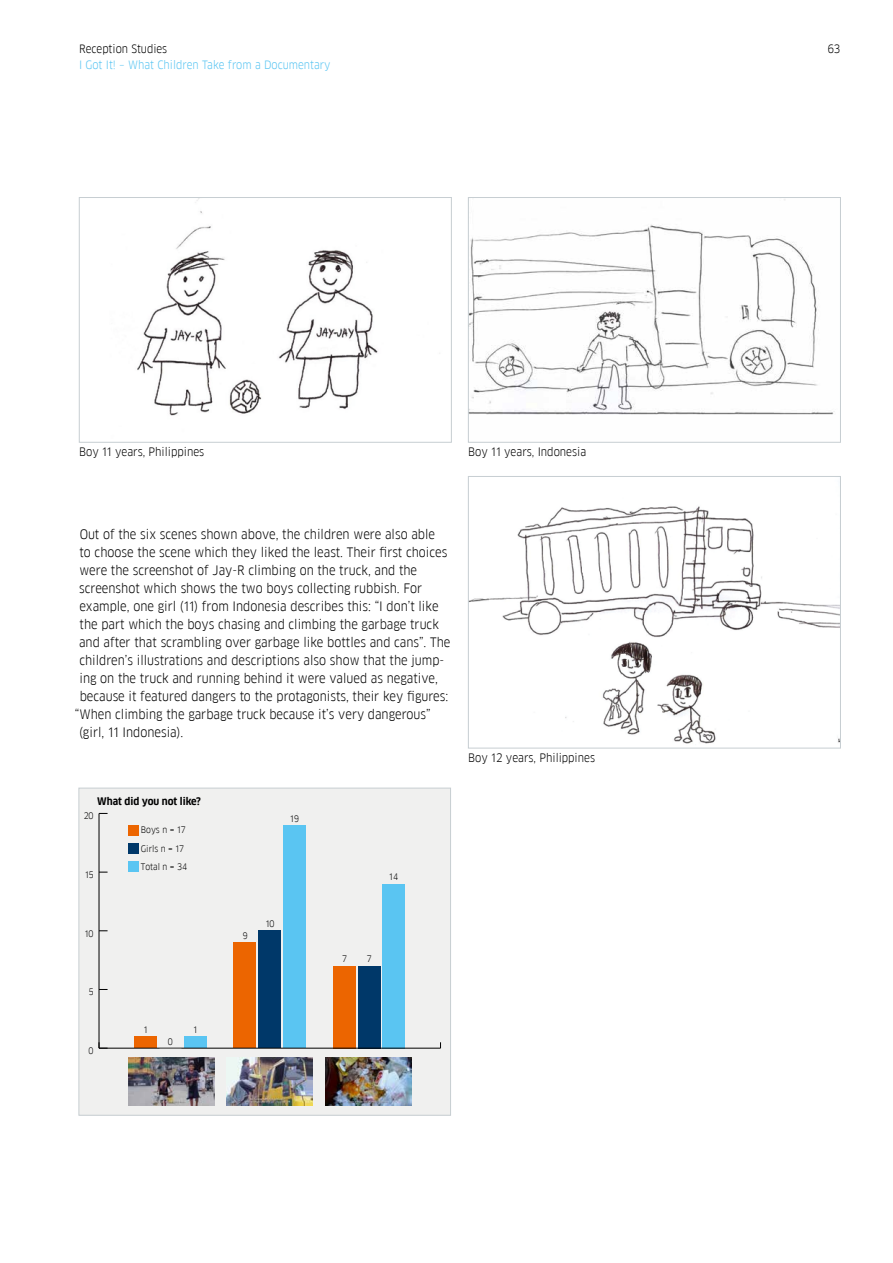
<style>
.page{position:relative;width:893px;height:1263px;background:#fff}
.page>*{position:absolute;margin:0;border:0;box-sizing:border-box;transform-origin:0 0}
.t1{font:12.75px "Goethe FF Clan";color:#000}
.t2{font:11.4px "Goethe FF Clan";color:#000}
.t3{font:11.25px "Goethe FF Clan";color:#5ac5f2}
.t4{font:11.25px "Goethe FF Clan";color:#000}
.t5{font:700 10.2px "Goethe FF Clan";color:#000}
.t6{font:8.7px/18.3px "Goethe FF Clan";color:#000}
</style>
<div class="page">
<div style="left:79px;top:788px;width:372px;height:327px;background:#f0f0ef"></div>
<div style="left:383px;top:884px;width:22px;height:164px;background:#5ac5f2"></div>
<div style="left:358px;top:966px;width:22px;height:82px;background:#003869"></div>
<div style="left:333px;top:966px;width:22px;height:82px;background:#ec6500"></div>
<div style="left:283px;top:825px;width:23px;height:223px;background:#5ac5f2"></div>
<div style="left:259px;top:931px;width:22px;height:117px;background:#003869"></div>
<div style="left:234px;top:942px;width:22px;height:106px;background:#ec6500"></div>
<div style="left:184px;top:1036px;width:22px;height:12px;background:#5ac5f2"></div>
<div style="left:134px;top:1036px;width:23px;height:12px;background:#ec6500"></div>
<hr style="left:99px;top:1048px;width:341px;height:1px;background:#000">
<hr style="left:99px;top:813px;width:1px;height:235px;background:#000">
<svg style="left:99px;top:1042px;width:9px;height:7px"></svg>
<div style="left:128px;top:825px;width:10px;height:10px;background:#ec6500"></div>
<div style="left:128px;top:861px;width:10px;height:11px;background:#5ac5f2"></div>
<div style="left:128px;top:843px;width:10px;height:11px;background:#003869"></div>
<img style="left:128px;top:1057px;width:86px;height:49px">
<img style="left:227px;top:1057px;width:86px;height:49px">
<img style="left:325px;top:1057px;width:86px;height:49px">
<div style="left:79px;top:788px;width:372px;height:327px;border:1px solid #c7ced2"></div>
<img style="left:137px;top:199px;width:241px;height:217px">
<div style="left:79px;top:197px;width:373px;height:245px;border:1px solid #c7ced2"></div>
<img style="left:470px;top:506px;width:369px;height:238px">
<div style="left:468px;top:476px;width:373px;height:272px;border:1px solid #c7ced2"></div>
<img style="left:470px;top:199px;width:365px;height:216px">
<div style="left:468px;top:197px;width:373px;height:245px;border:1px solid #c7ced2"></div>
<p class="t4" style="left:79px;top:42px;width:90px">Reception Studies</p>
<p class="t4" style="left:828px;top:42px;width:14px">63</p>
<p class="t3" style="left:79px;top:58px;width:253px">I Got It! – What Children Take from a Documentary</p>
<p class="t2" style="left:79px;top:445px;width:127px">Boy 11 years, Philippines</p>
<p class="t2" style="left:468px;top:445px;width:120px">Boy 11 years, Indonesia</p>
<p class="t1" style="left:80px;top:527px;width:357px">Out of the six scenes shown above, the children were also able</p>
<p class="t1" style="left:80px;top:545px;width:369px">to choose the scene which they liked the least. Their first choices</p>
<p class="t1" style="left:79px;top:563px;width:339px">were the screenshot of Jay-R climbing on the truck, and the</p>
<p class="t1" style="left:79px;top:581px;width:344px">screenshot which shows the two boys collecting rubbish. For</p>
<p class="t1" style="left:79px;top:599px;width:361px">example, one girl (11) from Indonesia describes this: “I don’t like</p>
<p class="t1" style="left:80px;top:617px;width:361px">the part which the boys chasing and climbing the garbage truck</p>
<p class="t1" style="left:79px;top:635px;width:373px">and after that scrambling over garbage like bottles and cans”. The</p>
<p class="t1" style="left:79px;top:653px;width:366px">children’s illustrations and descriptions also show that the jump-</p>
<p class="t1" style="left:79px;top:671px;width:360px">ing on the truck and running behind it were valued as negative,</p>
<p class="t1" style="left:80px;top:689px;width:370px">because it featured dangers to the protagonists, their key figures:</p>
<p class="t1" style="left:75px;top:707px;width:357px">“When climbing the garbage truck because it’s very dangerous”</p>
<p class="t1" style="left:79px;top:725px;width:106px">(girl, 11 Indonesia).</p>
<p class="t5" style="left:97px;top:795px;width:105px">What did you not like?</p>
<p class="t6" style="left:84px;top:807px;width:11px">20</p>
<p class="t6" style="left:85px;top:866px;width:10px">15</p>
<p class="t6" style="left:85px;top:924px;width:10px">10</p>
<p class="t6" style="left:89px;top:983px;width:6px">5</p>
<p class="t6" style="left:89px;top:1042px;width:7px">0</p>
<p class="t6" style="left:141px;top:821px;width:48px">Boys n = 17<br>Girls n = 17<br>Total n = 34</p>
<p class="t6" style="left:144px;top:1020px;width:5px">1</p>
<p class="t6" style="left:193px;top:1020px;width:5px">1</p>
<p class="t6" style="left:168px;top:1032px;width:7px">0</p>
<p class="t6" style="left:290px;top:809px;width:10px">19</p>
<p class="t6" style="left:243px;top:926px;width:6px">9</p>
<p class="t6" style="left:266px;top:915px;width:10px">10</p>
<p class="t6" style="left:389px;top:868px;width:10px">14</p>
<p class="t6" style="left:342px;top:950px;width:6px">7</p>
<p class="t6" style="left:367px;top:950px;width:6px">7</p>
<p class="t2" style="left:468px;top:751px;width:128px">Boy 12 years, Philippines</p>
</div>
